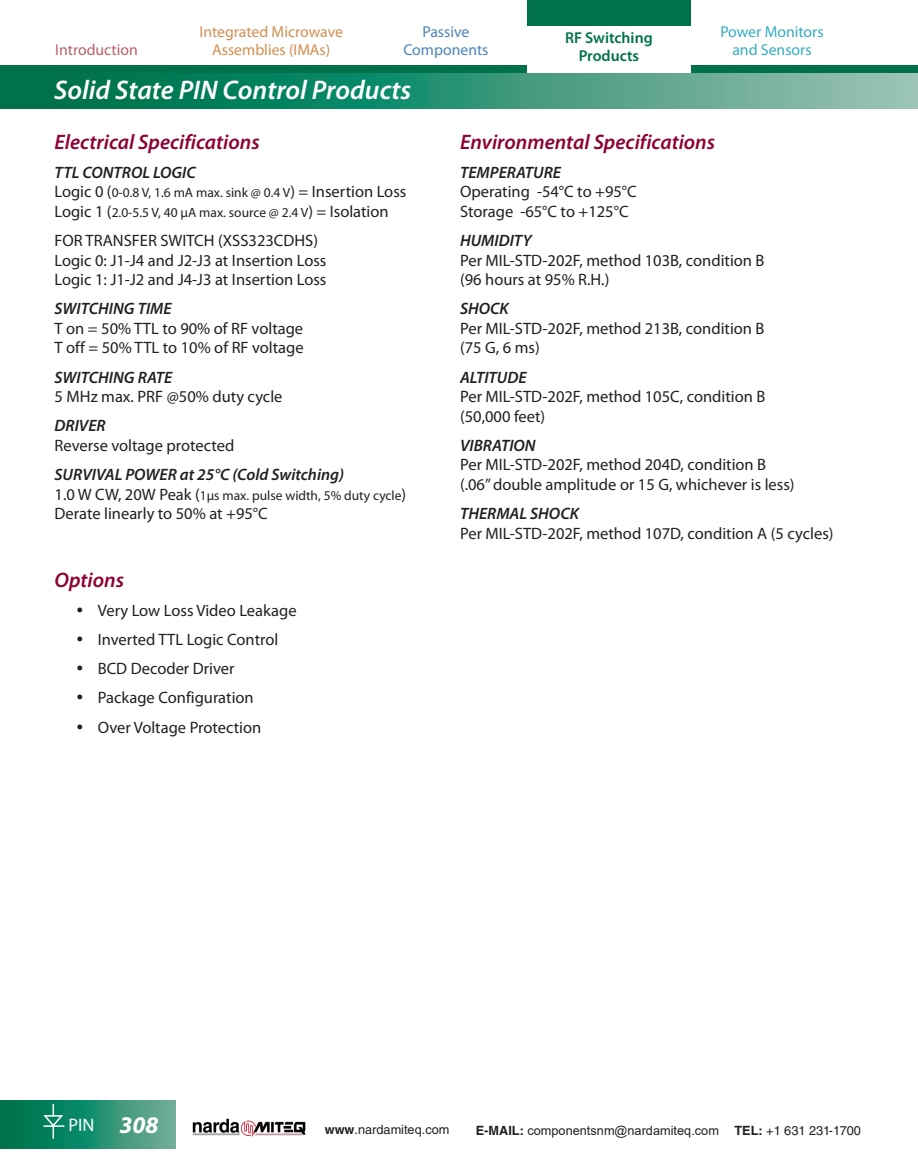
<style>
.page{position:relative;width:918px;height:1175px;background:#fff}
.page>*{position:absolute;margin:0;border:0;box-sizing:border-box;transform-origin:0 0}
.t1{font:italic 600 27px "Myriad Pro";color:#fff}
.ST1-SubTitles1col{font:italic 600 21px "Myriad Pro";color:#8d0233}
.t2{font:18.15px "Myriad Pro";color:#fff}
.BT1-L-BodyText1colLE{font:16.5px/19.5px "Myriad Pro";color:#231f20}
.SSX-SecondSubXtraSpe{font:italic 600 16.5px "Myriad Pro";color:#231f20}
.t3{font:15.75px/18px "Myriad Pro";color:#d28e50;text-align:center}
.t4{font:15.75px/18px "Myriad Pro";color:#34acc2;text-align:center}
.t5{font:600 15.75px/18px "Myriad Pro";color:#007249;text-align:center}
.t6{font:15.75px/18px "Myriad Pro";color:#4d84b9;text-align:center}
.t7{font:15.75px "Myriad Pro";color:#b96068}
.BT1-L-BodyText1colLE-2{font:13.5px/19.5px "Myriad Pro";color:#231f20}
.t8{font:12.75px "Helvetica LT Std";color:#231f20}
.t9{font:12.75px "Arial";color:#231f20}
.s1{font-size:16.5px}
.s2{font-weight:600;font-style:italic}
.s3{font-weight:700;font-style:italic;font-size:24px}
.s4{font-weight:700}
.s5{font-family:"Arial"}
.s6{font-family:"Helvetica LT Std";font-weight:700}
</style>
<div class="page">
<svg style="left:0;top:73px;width:918px;height:35px;background:#369577"></svg>
<div style="left:0;top:66px;width:918px;height:7px;background:#007249"></div>
<svg style="left:0;top:1100px;width:176px;height:48px;background:#298f6f"></svg>
<svg style="left:42px;top:1103px;width:24px;height:35px"></svg>
<div style="left:527px;top:13px;width:163px;height:60px;background:#fff"></div>
<div style="left:527px;top:0;width:163px;height:26px;background:#007249"></div>
<img style="left:192px;top:1118px;width:114px;height:19px">
<p class="t7" style="left:55px;top:40px;width:84px">Introduction</p>
<p class="t3" style="left:199px;top:22px;width:145px">Integrated Microwave<br>Assemblies (IMAs)</p>
<p class="t6" style="left:403px;top:22px;width:87px">Passive<br>Components</p>
<p class="t5" style="left:565px;top:28px;width:89px">RF Switching<br>Products</p>
<h1 class="t1" style="left:54px;top:73px;width:359px">Solid State PIN Control Products</h1>
<p class="t4" style="left:720px;top:22px;width:105px">Power Monitors and Sensors</p>
<p class="ST1-SubTitles1col" style="left:55px;top:128px;width:207px">Electrical Specifications</p>
<p class="SSX-SecondSubXtraSpe" style="left:55px;top:162px;width:143px">TTL CONTROL LOGIC</p>
<p class="BT1-L-BodyText1colLE-2" style="left:55px;top:183px;width:353px"><span class="s1">Logic 0 (</span>0-0.8 V, 1.6 mA max. sink @ 0.4 V<span class="s1">) = Insertion Loss<br>Logic 1 (</span>2.0-5.5 V, 40 μA max. source @ 2.4 V<span class="s1">) = Isolation</span></p>
<p class="BT1-L-BodyText1colLE" style="left:55px;top:230px;width:273px">FOR TRANSFER SWITCH (XSS323CDHS)<br>Logic 0: J1-J4 and J2-J3 at Insertion Loss<br>Logic 1: J1-J2 and J4-J3 at Insertion Loss</p>
<p class="SSX-SecondSubXtraSpe" style="left:55px;top:298px;width:119px">SWITCHING TIME</p>
<p class="BT1-L-BodyText1colLE" style="left:55px;top:318px;width:251px">T on = 50% TTL to 90% of RF voltage<br>T off = 50% TTL to 10% of RF voltage</p>
<p class="SSX-SecondSubXtraSpe" style="left:55px;top:366px;width:119px">SWITCHING RATE</p>
<p class="BT1-L-BodyText1colLE" style="left:55px;top:386px;width:229px">5 MHz max. PRF @50% duty cycle</p>
<p class="BT1-L-BodyText1colLE" style="left:55px;top:416px;width:181px"><span class="s2">DRIVER<br></span>Reverse voltage protected</p>
<p class="SSX-SecondSubXtraSpe" style="left:55px;top:464px;width:291px">SURVIVAL POWER at 25°C (Cold Switching)</p>
<p class="BT1-L-BodyText1colLE-2" style="left:55px;top:485px;width:353px"><span class="s1">1.0 W CW, 20W Peak (</span>1μs max. pulse width, 5% duty cycle<span class="s1">)</span></p>
<p class="BT1-L-BodyText1colLE" style="left:55px;top:503px;width:215px">Derate linearly to 50% at +95°C</p>
<p class="ST1-SubTitles1col" style="left:55px;top:566px;width:71px">Options</p>
<p class="BT1-L-BodyText1colLE" style="left:98px;top:600px;width:200px">Very Low Loss Video Leakage</p>
<p class="BT1-L-BodyText1colLE" style="left:98px;top:629px;width:182px">Inverted TTL Logic Control</p>
<p class="BT1-L-BodyText1colLE" style="left:98px;top:658px;width:138px">BCD Decoder Driver</p>
<p class="BT1-L-BodyText1colLE" style="left:98px;top:688px;width:158px">Package Configuration</p>
<p class="BT1-L-BodyText1colLE" style="left:98px;top:717px;width:165px">Over Voltage Protection</p>
<p class="ST1-SubTitles1col" style="left:460px;top:128px;width:257px">Environmental Specifications</p>
<p class="SSX-SecondSubXtraSpe" style="left:460px;top:162px;width:103px">TEMPERATURE</p>
<p class="BT1-L-BodyText1colLE" style="left:460px;top:182px;width:178px">Operating -54°C to +95°C<br>Storage -65°C to +125°C</p>
<p class="SSX-SecondSubXtraSpe" style="left:460px;top:230px;width:73px">HUMIDITY</p>
<p class="BT1-L-BodyText1colLE" style="left:460px;top:250px;width:306px">Per MIL-STD-202F, method 103B, condition B (96 hours at 95% R.H.)</p>
<p class="SSX-SecondSubXtraSpe" style="left:460px;top:298px;width:50px">SHOCK</p>
<p class="BT1-L-BodyText1colLE" style="left:460px;top:318px;width:306px">Per MIL-STD-202F, method 213B, condition B (75 G, 6 ms)</p>
<p class="SSX-SecondSubXtraSpe" style="left:460px;top:366px;width:68px">ALTITUDE</p>
<p class="BT1-L-BodyText1colLE" style="left:460px;top:386px;width:307px">Per MIL-STD-202F, method 105C, condition B (50,000 feet)</p>
<p class="SSX-SecondSubXtraSpe" style="left:460px;top:435px;width:77px">VIBRATION</p>
<p class="BT1-L-BodyText1colLE" style="left:460px;top:455px;width:336px">Per MIL-STD-202F, method 204D, condition B (.06” double amplitude or 15 G, whichever is less)</p>
<p class="SSX-SecondSubXtraSpe" style="left:460px;top:503px;width:120px">THERMAL SHOCK</p>
<p class="BT1-L-BodyText1colLE" style="left:460px;top:523px;width:375px">Per MIL-STD-202F, method 107D, condition A (5 cycles)</p>
<p class="t2" style="left:68px;top:1114px;width:91px">PIN <span class="s3">308</span></p>
<p class="t8" style="left:325px;top:1122px;width:126px"><span class="s4">www</span>.narda<span class="s5">miteq</span>.com</p>
<p class="t9" style="left:476px;top:1121px;width:245px"><span class="s6">E-MAIL:</span> componentsnm@nardamiteq.com</p>
<p class="t8" style="left:734px;top:1122px;width:128px"><span class="s4">TEL:</span> +1 631 231-1700</p>
</div>
